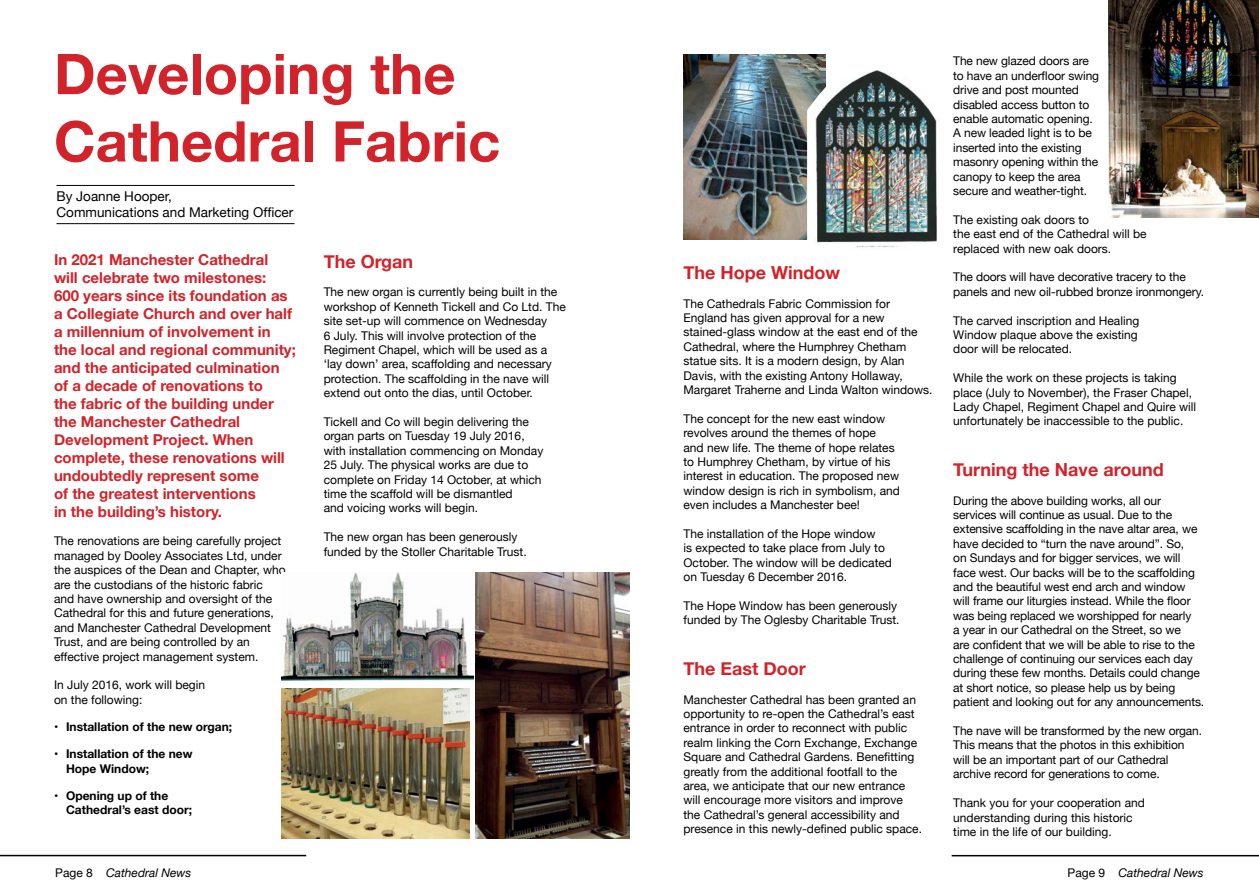
<style>
.page{position:relative;width:1259px;height:893px;background:#fff}
.page>*{position:absolute;margin:0;border:0;box-sizing:border-box;transform-origin:0 0}
.t1{font:700 56.1px/67.3px "Helvetica Neue";color:#d2232a}
.t2{font:700 18px "Helvetica Neue";color:#d2232a}
.t3{font:700 15px/18px "Helvetica Neue";color:#d2232a}
.t4{font:13.5px/16.2px "Helvetica Neue";color:#000}
.t5{font:12px/14.4px "Helvetica Neue";color:#000}
.t6{font:700 12px/14.4px "Helvetica Neue";color:#000}
.t7{font:italic 12px "Helvetica Neue";color:#000}
.s1{font-style:normal}
</style>
<div class="page">
<hr style="left:56px;top:185px;width:238px;height:1px;background:#000">
<hr style="left:56px;top:223px;width:238px;height:1px;background:#000">
<img style="left:476px;top:573px;width:153px;height:266px">
<img style="left:282px;top:573px;width:191px;height:108px">
<img style="left:282px;top:688px;width:188px;height:151px">
<img style="left:1108px;top:0;width:151px;height:218px">
<img style="left:683px;top:54px;width:124px;height:186px">
<img style="left:807px;top:54px;width:130px;height:194px">
<hr style="left:0;top:855px;width:306px;height:1px;background:#000">
<hr style="left:951px;top:855px;width:308px;height:1px;background:#000">
<h1 class="t1" style="left:54px;top:42px;width:448px">Developing the<br>Cathedral Fabric</h1>
<p class="t4" style="left:56px;top:189px;width:238px">By Joanne Hooper,<br>Communications and Marketing Officer</p>
<p class="t3" style="left:54px;top:251px;width:243px">In 2021 Manchester Cathedral<br>will celebrate two milestones:<br>600 years since its foundation as a Collegiate Church and over half a millennium of involvement in the local and regional community; and the anticipated culmination of a decade of renovations to<br>the fabric of the building under the Manchester Cathedral<br>Development Project. When complete, these renovations will undoubtedly represent some<br>of the greatest interventions<br>in the building’s history.</p>
<p class="t5" style="left:54px;top:535px;width:233px">The renovations are being carefully project managed by Dooley Associates Ltd, under the auspices of the Dean and Chapter, who are the custodians of the historic fabric and have ownership and oversight of the Cathedral for this and future generations, and Manchester Cathedral Development Trust, and are being controlled by an effective project management system.</p>
<p class="t5" style="left:54px;top:679px;width:153px">In July 2016, work will begin on the following:</p>
<p class="t6" style="left:54px;top:720px;width:180px">• Installation of the new organ;</p>
<p class="t6" style="left:66px;top:747px;width:128px;text-indent:-12px">• Installation of the new<br>Hope Window;</p>
<p class="t6" style="left:66px;top:788px;width:127px;text-indent:-12px">• Opening up of the<br>Cathedral’s east door;</p>
<h2 class="t2" style="left:324px;top:247px;width:91px">The Organ</h2>
<p class="t5" style="left:324px;top:286px;width:244px">The new organ is currently being built in the workshop of Kenneth Tickell and Co Ltd. The site set-up will commence on Wednesday<br>6 July. This will involve protection of the Regiment Chapel, which will be used as a ‘lay down’ area, scaffolding and necessary protection. The scaffolding in the nave will extend out onto the dias, until October.</p>
<p class="t5" style="left:324px;top:415px;width:221px">Tickell and Co will begin delivering the organ parts on Tuesday 19 July 2016, with installation commencing on Monday 25 July. The physical works are due to complete on Friday 14 October, at which time the scaffold will be dismantled<br>and voicing works will begin.</p>
<p class="t5" style="left:324px;top:530px;width:204px">The new organ has been generously funded by the Stoller Charitable Trust.</p>
<h2 class="t2" style="left:683px;top:258px;width:158px">The Hope Window</h2>
<p class="t5" style="left:683px;top:297px;width:251px">The Cathedrals Fabric Commission for England has given approval for a new stained-glass window at the east end of the Cathedral, where the Humphrey Chetham statue sits. It is a modern design, by Alan Davis, with the existing Antony Hollaway, Margaret Traherne and Linda Walton windows.</p>
<p class="t5" style="left:683px;top:412px;width:218px">The concept for the new east window revolves around the themes of hope<br>and new life. The theme of hope relates to Humphrey Chetham, by virtue of his interest in education. The proposed new window design is rich in symbolism, and even includes a Manchester bee!</p>
<p class="t5" style="left:683px;top:527px;width:210px">The installation of the Hope window<br>is expected to take place from July to October. The window will be dedicated on Tuesday 6 December 2016.</p>
<p class="t5" style="left:683px;top:599px;width:218px">The Hope Window has been generously funded by The Oglesby Charitable Trust.</p>
<h2 class="t2" style="left:683px;top:654px;width:124px">The East Door</h2>
<p class="t5" style="left:683px;top:693px;width:240px">Manchester Cathedral has been granted an opportunity to re-open the Cathedral’s east entrance in order to reconnect with public realm linking the Corn Exchange, Exchange Square and Cathedral Gardens. Benefitting greatly from the additional footfall to the area, we anticipate that our new entrance will encourage more visitors and improve the Cathedral’s general accessibility and presence in this newly-defined public space.</p>
<p class="t5" style="left:953px;top:55px;width:147px">The new glazed doors are to have an underfloor swing drive and post mounted disabled access button to enable automatic opening.<br>A new leaded light is to be inserted into the existing masonry opening within the canopy to keep the area secure and weather-tight.</p>
<p class="t5" style="left:953px;top:213px;width:195px">The existing oak doors to<br>the east end of the Cathedral will be replaced with new oak doors.</p>
<p class="t5" style="left:953px;top:271px;width:252px">The doors will have decorative tracery to the panels and new oil-rubbed bronze ironmongery.</p>
<p class="t5" style="left:953px;top:314px;width:188px">The carved inscription and Healing<br>Window plaque above the existing door will be relocated.</p>
<p class="t5" style="left:953px;top:371px;width:244px">While the work on these projects is taking place (July to November), the Fraser Chapel, Lady Chapel, Regiment Chapel and Quire will unfortunately be inaccessible to the public.</p>
<h2 class="t2" style="left:953px;top:455px;width:212px">Turning the Nave around</h2>
<p class="t5" style="left:953px;top:494px;width:252px">During the above building works, all our services will continue as usual. Due to the extensive scaffolding in the nave altar area, we have decided to “turn the nave around”. So,<br>on Sundays and for bigger services, we will face west. Our backs will be to the scaffolding and the beautiful west end arch and window will frame our liturgies instead. While the floor was being replaced we worshipped for nearly<br>a year in our Cathedral on the Street, so we<br>are confident that we will be able to rise to the challenge of continuing our services each day during these few months. Details could change at short notice, so please help us by being patient and looking out for any announcements.</p>
<p class="t5" style="left:953px;top:724px;width:250px">The nave will be transformed by the new organ.<br>This means that the photos in this exhibition will be an important part of our Cathedral archive record for generations to come.</p>
<p class="t5" style="left:953px;top:796px;width:193px">Thank you for your cooperation and understanding during this historic time in the life of our building.</p>
<p class="t7" style="left:55px;top:864px;width:138px"><span class="s1">Page 8</span> Cathedral News</p>
<p class="t7" style="left:1067px;top:864px;width:138px"><span class="s1">Page 9</span> Cathedral News</p>
</div>
